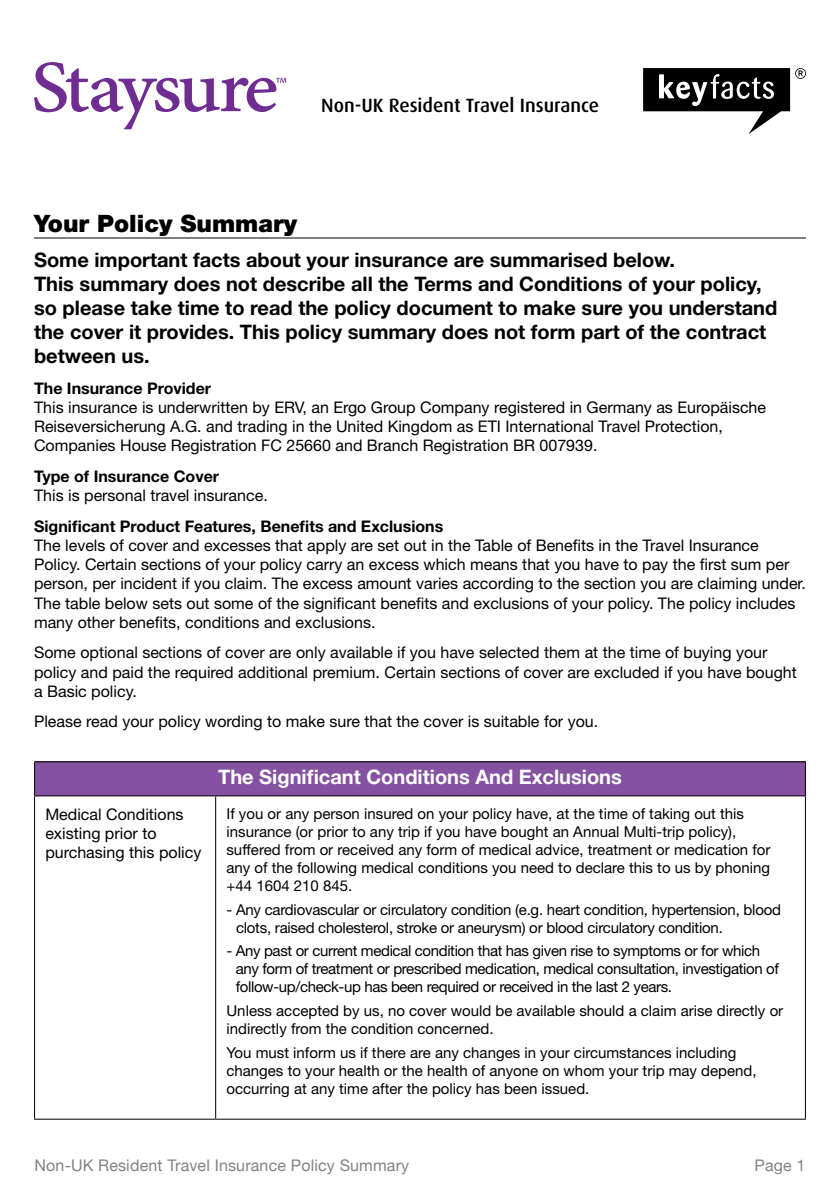
<style>
.page{position:relative;width:840px;height:1191px;background:#fff}
.page>*{position:absolute;margin:0;border:0;box-sizing:border-box;transform-origin:0 0}
.t1{font:900 24px "Helvetica Neue";color:#000}
.t2{font:700 20px/24px "Helvetica Neue";color:#000}
.t3{font:700 20px "Helvetica Neue";color:#fff}
.t4{font:500 19.2px "Dax";color:#000}
.t5{font:16px/19.2px "Helvetica Neue";color:#000}
.t6{font:700 16px "Helvetica Neue";color:#000}
.t7{font:16px "Helvetica Neue";letter-spacing:.01em;color:#808285}
.t8{font:15px/18px "Helvetica Neue";color:#000}
.t9{font:15px/18px "Helvetica Neue";letter-spacing:-.025em;color:#000}
</style>
<div class="page">
<hr style="left:34px;top:237px;width:771px;height:1px;background:#000">
<div style="left:35px;top:762px;width:770px;height:34px;background:#8452a1"></div>
<hr style="left:34px;top:761px;width:181px;height:1px;background:#000">
<hr style="left:215px;top:761px;width:590px;height:1px;background:#000">
<hr style="left:34px;top:795px;width:181px;height:1px;background:#000">
<hr style="left:215px;top:795px;width:590px;height:1px;background:#000">
<hr style="left:34px;top:1118px;width:181px;height:1px;background:#000">
<hr style="left:215px;top:1118px;width:590px;height:1px;background:#000">
<hr style="left:34px;top:762px;width:1px;height:33px;background:#000">
<hr style="left:34px;top:796px;width:1px;height:322px;background:#000">
<hr style="left:804px;top:762px;width:1px;height:33px;background:#000">
<hr style="left:215px;top:796px;width:1px;height:322px;background:#000">
<hr style="left:804px;top:796px;width:1px;height:322px;background:#000">
<svg style="left:34px;top:62px;width:252px;height:67px"></svg>
<svg style="left:643px;top:68px;width:162px;height:66px"></svg>
<p class="t4" style="left:321px;top:95px;width:279px">Non-UK Resident Travel Insurance</p>
<h1 class="t1" style="left:34px;top:209px;width:264px">Your Policy Summary</h1>
<p class="t2" style="left:34px;top:248px;width:744px">Some important facts about your insurance are summarised below.<br>This summary does not describe all the Terms and Conditions of your policy, so please take time to read the policy document to make sure you understand the cover it provides. This policy summary does not form part of the contract between us.</p>
<p class="t6" style="left:34px;top:378px;width:178px">The Insurance Provider</p>
<p class="t5" style="left:34px;top:397px;width:733px">This insurance is underwritten by ERV, an Ergo Group Company registered in Germany as Europäische<br>Reiseversicherung A.G. and trading in the United Kingdom as ETI International Travel Protection,<br>Companies House Registration FC 25660 and Branch Registration BR 007939.</p>
<p class="t6" style="left:34px;top:466px;width:186px">Type of Insurance Cover</p>
<p class="t5" style="left:34px;top:485px;width:235px">This is personal travel insurance.</p>
<p class="t6" style="left:34px;top:516px;width:410px">Significant Product Features, Benefits and Exclusions</p>
<p class="t5" style="left:34px;top:535px;width:773px">The levels of cover and excesses that apply are set out in the Table of Benefits in the Travel Insurance Policy. Certain sections of your policy carry an excess which means that you have to pay the first sum per person, per incident if you claim. The excess amount varies according to the section you are claiming under.<br>The table below sets out some of the significant benefits and exclusions of your policy. The policy includes many other benefits, conditions and exclusions.</p>
<p class="t5" style="left:34px;top:643px;width:763px">Some optional sections of cover are only available if you have selected them at the time of buying your policy and paid the required additional premium. Certain sections of cover are excluded if you have bought a Basic policy.</p>
<p class="t5" style="left:34px;top:712px;width:565px">Please read your policy wording to make sure that the cover is suitable for you.</p>
<p class="t3" style="left:218px;top:764px;width:405px">The Significant Conditions And Exclusions</p>
<p class="t5" style="left:45px;top:804px;width:157px">Medical Conditions existing prior to purchasing this policy</p>
<p class="t8" style="left:226px;top:804px;width:545px">If you or any person insured on your policy have, at the time of taking out this insurance (or prior to any trip if you have bought an Annual Multi-trip policy), suffered from or received any form of medical advice, treatment or medication for any of the following medical conditions you need to declare this to us by phoning +44 1604 210 845.</p>
<p class="t8" style="left:236px;top:900px;width:546px;text-indent:-10px">- Any cardiovascular or circulatory condition (e.g. heart condition, hypertension, blood clots, raised cholesterol, stroke or aneurysm) or blood circulatory condition.</p>
<p class="t9" style="left:236px;top:942px;width:544px;text-indent:-9px">- Any past or current medical condition that has given rise to symptoms or for which any form of treatment or prescribed medication, medical consultation, investigation of follow-up/check-up has been required or received in the last 2 years.</p>
<p class="t8" style="left:226px;top:1001px;width:558px">Unless accepted by us, no cover would be available should a claim arise directly or indirectly from the condition concerned.</p>
<p class="t8" style="left:226px;top:1043px;width:531px">You must inform us if there are any changes in your circumstances including changes to your health or the health of anyone on whom your trip may depend, occurring at any time after the policy has been issued.</p>
<p class="t7" style="left:35px;top:1153px;width:376px">Non-UK Resident Travel Insurance Policy Summary</p>
<p class="t7" style="left:754px;top:1153px;width:52px">Page 1</p>
</div>
